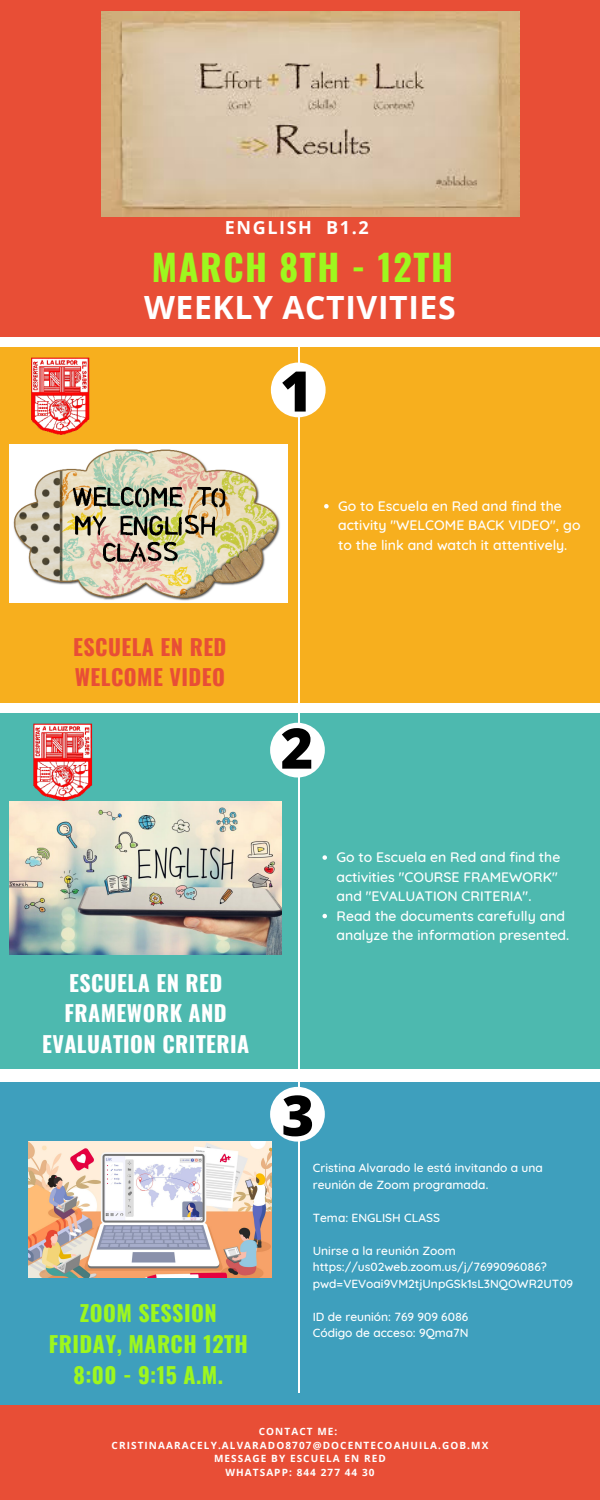
<style>
.page{position:relative;width:600px;height:1500px;background:#fff}
.page>*{position:absolute;margin:0;border:0;box-sizing:border-box;transform-origin:0 0}
.t1{font:800 56px "Open Sans";color:#000}
.t2{font:700 36px "Oswald";letter-spacing:.045em;color:#9ef71e}
.t3{font:700 32px "Open Sans";letter-spacing:.02em;color:#fff}
.t4{font:700 22px/30.8px "Oswald";letter-spacing:.02em;color:#fff;text-align:center}
.t5{font:700 22px "Oswald";letter-spacing:.02em;color:#9ef71e}
.t6{font:700 22px "Oswald";letter-spacing:.02em;color:#e84e36}
.t7{font:700 18px "Open Sans";letter-spacing:.09em;color:#fff}
.t8{font:500 14px/19.5px "Quicksand";color:#fff}
.t9{font:500 12px/16.5px "Quicksand";color:#fff}
.t10{font:700 10px "Open Sans";letter-spacing:.11em;color:#fff}
</style>
<div class="page">
<div style="left:0;top:0;width:600px;height:337px;background:#e84e36"></div>
<div style="left:0;top:347px;width:600px;height:356px;background:#f7af1e"></div>
<div style="left:0;top:714px;width:600px;height:355px;background:#4db9af"></div>
<div style="left:0;top:1083px;width:600px;height:345px;background:#3e9fbd"></div>
<div style="left:0;top:1405px;width:600px;height:95px;background:#e84e36"></div>
<hr style="left:298px;top:340px;width:2px;height:1053px;background:#fff">
<div style="left:271px;top:363px;width:55px;height:54px;background:#fff;border-radius:50%"></div>
<img style="left:29px;top:1141px;width:242px;height:136px">
<div style="left:270px;top:723px;width:55px;height:54px;background:#fff;border-radius:50%"></div>
<div style="left:270px;top:1087px;width:55px;height:55px;background:#fff;border-radius:50%"></div>
<img style="left:102px;top:12px;width:417px;height:204px">
<img style="left:33px;top:723px;width:59px;height:78px">
<img style="left:31px;top:357px;width:59px;height:78px">
<img style="left:9px;top:445px;width:279px;height:158px">
<img style="left:9px;top:801px;width:273px;height:153px">
<svg style="left:324px;top:504px;width:5px;height:5px"></svg>
<svg style="left:322px;top:855px;width:5px;height:5px"></svg>
<svg style="left:322px;top:914px;width:5px;height:4px"></svg>
<p class="t7" style="left:225px;top:215px;width:146px">ENGLISH B1.2</p>
<p class="t2" style="left:152px;top:239px;width:302px">MARCH 8TH - 12TH</p>
<p class="t3" style="left:144px;top:285px;width:313px">WEEKLY ACTIVITIES</p>
<p class="t1" style="left:280px;top:352px;width:34px">1</p>
<p class="t8" style="left:338px;top:496px;width:244px">Go to Escuela en Red and find the activity "WELCOME BACK VIDEO", go to the link and watch it attentively.</p>
<p class="t6" style="left:73px;top:629px;width:155px">ESCUELA EN RED</p>
<p class="t6" style="left:75px;top:660px;width:152px">WELCOME VIDEO</p>
<p class="t1" style="left:281px;top:709px;width:34px">2</p>
<p class="t4" style="left:69px;top:966px;width:155px">ESCUELA EN RED</p>
<p class="t4" style="left:42px;top:997px;width:209px">FRAMEWORK AND<br>EVALUATION CRITERIA</p>
<p class="t5" style="left:80px;top:1296px;width:138px">ZOOM SESSION</p>
<p class="t5" style="left:49px;top:1327px;width:200px">FRIDAY, MARCH 12TH</p>
<p class="t5" style="left:73px;top:1357px;width:151px">8:00 - 9:15 A.M.</p>
<p class="t8" style="left:337px;top:847px;width:225px">Go to Escuela en Red and find the activities "COURSE FRAMEWORK" and "EVALUATION CRITERIA".</p>
<p class="t8" style="left:337px;top:906px;width:234px">Read the documents carefully and analyze the information presented.</p>
<p class="t1" style="left:282px;top:1076px;width:34px">3</p>
<p class="t9" style="left:313px;top:1159px;width:232px">Cristina Alvarado le está invitando a una reunión de Zoom programada.</p>
<p class="t9" style="left:313px;top:1209px;width:129px">Tema: ENGLISH CLASS</p>
<p class="t9" style="left:313px;top:1242px;width:145px">Unirse a la reunión Zoom</p>
<p class="t9" style="left:313px;top:1258px;width:262px">https://us02web.zoom.us/j/7699096086? pwd=VEVoai9VM2tjUnpGSk1sL3NQOWR2UT09</p>
<p class="t9" style="left:313px;top:1308px;width:157px">ID de reunión: 769 909 6086</p>
<p class="t9" style="left:313px;top:1324px;width:157px">Código de acceso: 9Qma7N</p>
<p class="t10" style="left:259px;top:1425px;width:80px">CONTACT ME:</p>
<p class="t10" style="left:112px;top:1438px;width:378px">CRISTINAARACELY.ALVARADO8707@DOCENTECOAHUILA.GOB.MX</p>
<p class="t10" style="left:214px;top:1452px;width:173px">MESSAGE BY ESCUELA EN RED</p>
<p class="t10" style="left:225px;top:1465px;width:151px">WHATSAPP: 844 277 44 30</p>
</div>
